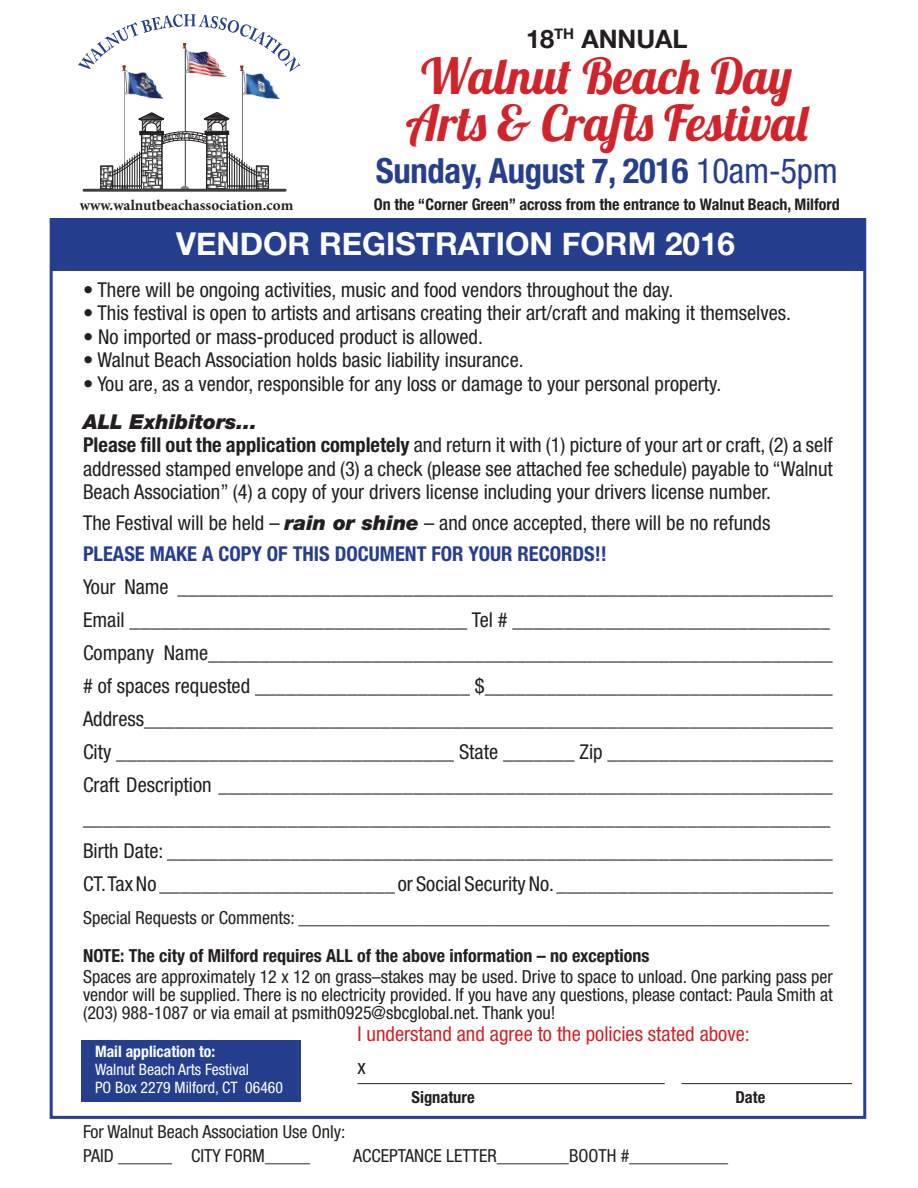
<style>
.page{position:relative;width:918px;height:1188px;background:#fff}
.page>*{position:absolute;margin:0;border:0;box-sizing:border-box;transform-origin:0 0}
.t1{font:49.5px/46.8px "Lobster 1.4";color:#d1232a;text-align:center}
.t2{font:700 condensed 34.8px "Helvetica Neue";letter-spacing:-.01em;color:#253f8e}
.t3{font:700 31.5px "Helvetica Neue";color:#fff}
.t4{font:700 25.35px "Helvetica Neue";color:#231f20}
.t5{font:condensed 20.55px/33px "Helvetica Neue";color:#231f20}
.t6{font:condensed 20.55px "Helvetica Neue";color:#d1232a}
.t7{font:condensed 18px/18px "Helvetica Neue";color:#231f20;text-align:justify}
.t8{font:700 condensed 18px "Helvetica Neue";color:#231f20}
.t9{font:700 condensed 16.5px "Helvetica Neue";color:#231f20}
.t10{font:700 condensed 16.05px "Helvetica Neue";color:#231f20}
.t11{font:condensed 15.75px/18px "Helvetica Neue";color:#fff}
.t12{font:700 condensed 15.75px "Helvetica Neue";color:#fff}
.t13{font:700 15px "Minion Pro";color:#231f20}
.s1{font-weight:400}
.s2{font-weight:900;font-style:italic;font-stretch:normal}
.s3{font-weight:700}
.s4{font-weight:700;color:#253f8e}
</style>
<div class="page">
<div style="left:50px;top:218px;width:816px;height:53px;background:#253f8e"></div>
<img style="left:257px;top:96px;width:23px;height:3px">
<img style="left:142px;top:96px;width:21px;height:3px">
<hr style="left:184px;top:48px;width:1px;height:139px;background:#d8d9db">
<svg style="left:242px;top:96px;width:1px;height:15px"></svg>
<svg style="left:124px;top:96px;width:1px;height:15px"></svg>
<svg style="left:78px;top:14px;width:223px;height:82px"></svg>
<img style="left:178px;top:41px;width:48px;height:40px">
<hr style="left:84px;top:189px;width:201px;height:3px;background:#3e3e3f">
<div style="left:82px;top:1040px;width:219px;height:62px;background:#253f8e"></div>
<hr style="left:357px;top:1083px;width:308px;height:1px;background:#231f20">
<hr style="left:681px;top:1083px;width:171px;height:1px;background:#231f20">
<svg style="left:100px;top:111px;width:169px;height:78px"></svg>
<p class="t13" style="left:80px;top:195px;width:215px">www.walnutbeachassociation.com</p>
<p class="t4" style="left:526px;top:16px;width:163px">18<sup>TH</sup> ANNUAL</p>
<h1 class="t1" style="left:406px;top:52px;width:403px">Walnut Beach Day<br>Arts &amp; Crafts Festival</h1>
<h2 class="t2" style="left:376px;top:149px;width:463px">Sunday, August 7, 2016 <span class="s1">10am-5pm</span></h2>
<p class="t10" style="left:374px;top:194px;width:468px">On the “Corner Green” across from the entrance to Walnut Beach, Milford</p>
<h3 class="t3" style="left:176px;top:215px;width:560px">VENDOR REGISTRATION FORM 2016</h3>
<p class="t5" style="left:83px;top:273px;width:592px">• There will be ongoing activities, music and food vendors throughout the day.</p>
<p class="t5" style="left:83px;top:296px;width:710px">• This festival is open to artists and artisans creating their art/craft and making it themselves.</p>
<p class="t5" style="left:83px;top:320px;width:402px">• No imported or mass-produced product is allowed.</p>
<p class="t5" style="left:83px;top:343px;width:442px">• Walnut Beach Association holds basic liability insurance.</p>
<p class="t5" style="left:83px;top:367px;width:640px">• You are, as a vendor, responsible for any loss or damage to your personal property.</p>
<p class="t5" style="left:83px;top:410px;width:751px;line-height:23.4px"><span class="s2">ALL Exhibitors…<br></span><span class="s3">Please fill out the application completely</span> and return it with (1) picture of your art or craft, (2) a self addressed stamped envelope and (3) a check (please see attached fee schedule) payable to “Walnut Beach Association” (4) a copy of your drivers license including your drivers license number.</p>
<p class="t5" style="left:83px;top:507px;width:689px;line-height:30.9px">The Festival will be held – <span class="s2">rain or shine</span> – and once accepted, there will be no refunds<br><span class="s4">PLEASE MAKE A COPY OF THIS DOCUMENT FOR YOUR RECORDS!!</span></p>
<p class="t5" style="left:83px;top:570px;width:752px">Your Name ________________________________________________________________ Email _________________________________ Tel # _______________________________ Company Name_____________________________________________________________ # of spaces requested _____________________ $__________________________________ Address___________________________________________________________________ City _________________________________ State _______ Zip ______________________ Craft Description ____________________________________________________________ _________________________________________________________________________ Birth Date: _________________________________________________________________ CT. Tax No _______________________ or Social Security No. ___________________________</p>
<p class="t7" style="left:83px;top:909px;width:748px">Special Requests or Comments: ___________________________________________________________</p>
<p class="t8" style="left:83px;top:945px;width:568px">NOTE: The city of Milford requires ALL of the above information – no exceptions</p>
<p class="t7" style="left:83px;top:968px;width:751px">Spaces are approximately 12 x 12 on grass–stakes may be used. Drive to space to unload. One parking pass per vendor will be supplied. There is no electricity provided. If you have any questions, please contact: Paula Smith at (203) 988-1087 or via email at psmith0925@sbcglobal.net. Thank you!</p>
<p class="t12" style="left:95px;top:1041px;width:122px">Mail application to:</p>
<p class="t11" style="left:95px;top:1060px;width:190px">Walnut Beach Arts Festival<br>PO Box 2279 Milford, CT 06460</p>
<p class="t7" style="left:83px;top:1120px;width:264px;line-height:23.4px">For Walnut Beach Association Use Only:<br>PAID ______ CITY FORM_____</p>
<p class="t6" style="left:357px;top:1021px;width:394px">I understand and agree to the policies stated above:</p>
<p class="t5" style="left:357px;top:1051px;width:10px">x</p>
<p class="t9" style="left:411px;top:1087px;width:65px">Signature</p>
<p class="t9" style="left:736px;top:1087px;width:31px">Date</p>
<p class="t7" style="left:353px;top:1146px;width:377px">ACCEPTANCE LETTER________BOOTH #___________</p>
</div>
